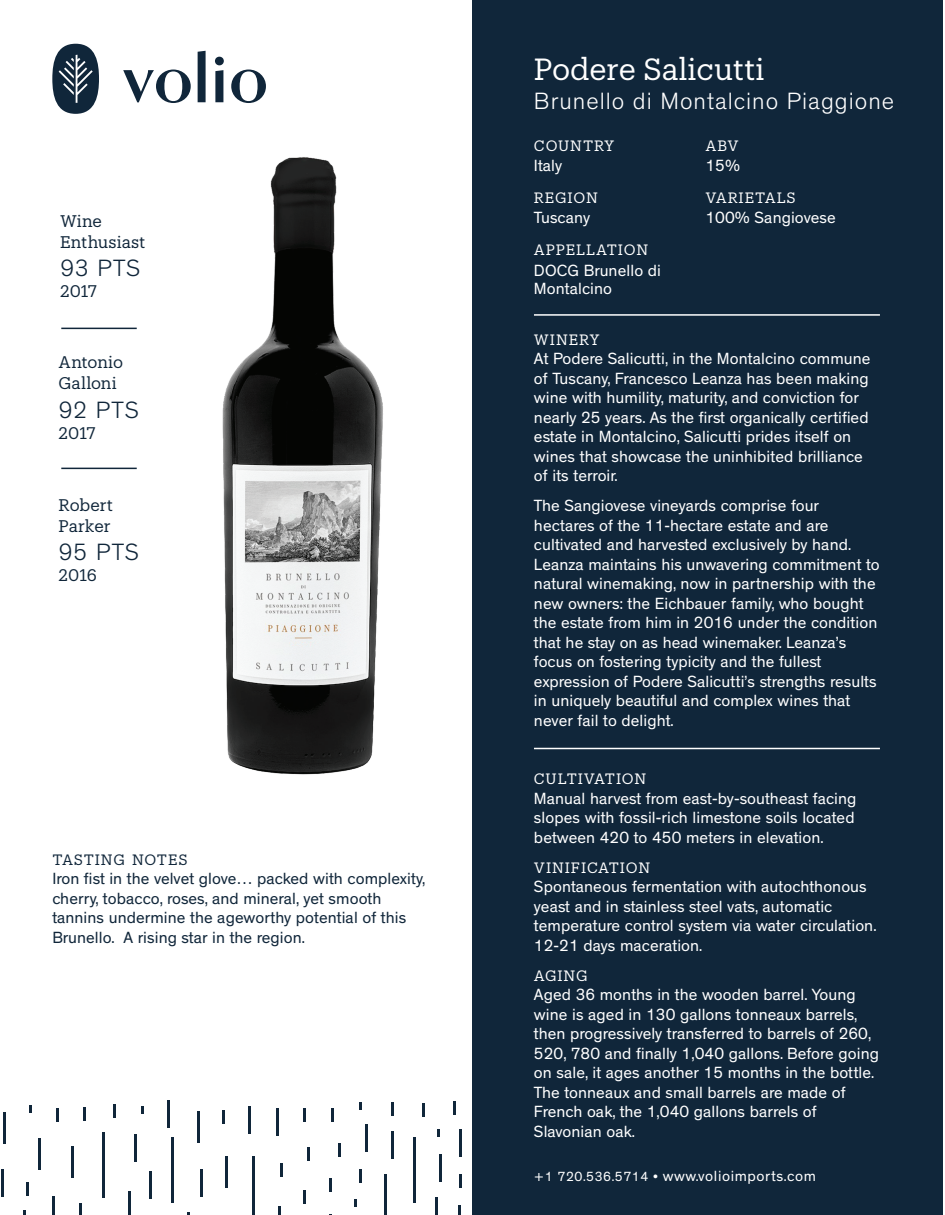
<style>
.page{position:relative;width:945px;height:1215px;background:#fff}
.page>*{position:absolute;margin:0;border:0;box-sizing:border-box;transform-origin:0 0}
.t1{font:30px "Produkt";color:#fff}
.t2{font:300 24px "Theinhardt";letter-spacing:.04em;color:#fff}
.t3{font:300 24px "Theinhardt";letter-spacing:.04em;color:#10263a}
.t4{font:16.5px/19.5px "Theinhardt";letter-spacing:.005em;color:#fff}
.t5{font:16.5px/19.5px "Theinhardt";letter-spacing:.005em;color:#10263a}
.t6{font:16.5px/21px "Produkt";color:#10263a}
.t7{font:15px "Theinhardt";letter-spacing:.04em;color:#fff}
.t8{font:14.7px "Produkt";letter-spacing:.06em;color:#fff}
.t9{font:14.7px "Produkt";letter-spacing:.045em;color:#10263a}
.s1{font-size:13.5px}
</style>
<div class="page">
<img style="left:61px;top:92px;width:322px;height:683px">
<div style="left:472px;top:0;width:471px;height:1215px;background:#10263a"></div>
<hr style="left:61px;top:328px;width:76px;height:1px;background:#10263a">
<svg style="left:52px;top:44px;width:47px;height:70px"></svg>
<svg style="left:198px;top:51px;width:8px;height:51px"></svg>
<svg style="left:215px;top:57px;width:9px;height:45px"></svg>
<svg style="left:123px;top:70px;width:68px;height:33px"></svg>
<svg style="left:231px;top:70px;width:35px;height:33px"></svg>
<hr style="left:276px;top:1109px;width:3px;height:27px;background:#10263a">
<hr style="left:248px;top:1106px;width:3px;height:27px;background:#10263a">
<hr style="left:1px;top:1170px;width:3px;height:27px;background:#10263a">
<hr style="left:128px;top:1191px;width:3px;height:24px;background:#10263a">
<hr style="left:439px;top:1154px;width:2px;height:27px;background:#10263a">
<hr style="left:200px;top:1169px;width:2px;height:27px;background:#10263a">
<hr style="left:168px;top:1100px;width:2px;height:27px;background:#10263a">
<hr style="left:134px;top:1134px;width:3px;height:27px;background:#10263a">
<hr style="left:391px;top:1132px;width:3px;height:27px;background:#10263a">
<hr style="left:459px;top:1129px;width:3px;height:27px;background:#10263a">
<hr style="left:149px;top:1171px;width:3px;height:27px;background:#10263a">
<hr style="left:365px;top:1124px;width:3px;height:27px;background:#10263a">
<hr style="left:252px;top:1156px;width:3px;height:59px;background:#10263a">
<svg style="left:435px;top:1197px;width:2px;height:18px"></svg>
<svg style="left:278px;top:1206px;width:2px;height:9px"></svg>
<hr style="left:172px;top:1137px;width:2px;height:66px;background:#10263a">
<hr style="left:384px;top:1174px;width:3px;height:41px;background:#10263a">
<hr style="left:52px;top:1196px;width:3px;height:19px;background:#10263a">
<svg style="left:458px;top:1206px;width:3px;height:9px"></svg>
<hr style="left:414px;top:1137px;width:2px;height:65px;background:#10263a">
<hr style="left:102px;top:1132px;width:3px;height:66px;background:#10263a">
<hr style="left:113px;top:1104px;width:3px;height:14px;background:#10263a">
<hr style="left:391px;top:1102px;width:3px;height:14px;background:#10263a">
<svg style="left:303px;top:1191px;width:3px;height:13px"></svg>
<svg style="left:79px;top:1203px;width:3px;height:12px"></svg>
<svg style="left:330px;top:1178px;width:2px;height:13px"></svg>
<svg style="left:359px;top:1169px;width:3px;height:13px"></svg>
<svg style="left:83px;top:1107px;width:3px;height:13px"></svg>
<svg style="left:338px;top:1144px;width:3px;height:13px"></svg>
<svg style="left:459px;top:1175px;width:3px;height:13px"></svg>
<svg style="left:281px;top:1163px;width:2px;height:14px"></svg>
<hr style="left:307px;top:1147px;width:3px;height:14px;background:#10263a">
<hr style="left:56px;top:1108px;width:3px;height:14px;background:#10263a">
<hr style="left:331px;top:1108px;width:3px;height:14px;background:#10263a">
<hr style="left:222px;top:1110px;width:3px;height:14px;background:#10263a">
<svg style="left:454px;top:1102px;width:2px;height:13px"></svg>
<hr style="left:26px;top:1182px;width:3px;height:14px;background:#10263a">
<svg style="left:422px;top:1104px;width:3px;height:13px"></svg>
<hr style="left:303px;top:1108px;width:3px;height:14px;background:#10263a">
<hr style="left:198px;top:1111px;width:2px;height:31px;background:#10263a">
<hr style="left:38px;top:1138px;width:3px;height:31px;background:#10263a">
<hr style="left:71px;top:1147px;width:2px;height:31px;background:#10263a">
<hr style="left:3px;top:1112px;width:3px;height:31px;background:#10263a">
<hr style="left:226px;top:1157px;width:2px;height:31px;background:#10263a">
<svg style="left:438px;top:1129px;width:2px;height:8px"></svg>
<svg style="left:354px;top:1199px;width:3px;height:8px"></svg>
<svg style="left:29px;top:1106px;width:3px;height:7px"></svg>
<svg style="left:141px;top:1106px;width:3px;height:7px"></svg>
<svg style="left:359px;top:1102px;width:3px;height:8px"></svg>
<hr style="left:534px;top:748px;width:346px;height:1px;background:#fff">
<hr style="left:534px;top:314px;width:346px;height:2px;background:#fff">
<hr style="left:61px;top:468px;width:76px;height:1px;background:#10263a">
<p class="t6" style="left:60px;top:209px;width:87px">Wine<br>Enthusiast</p>
<h2 class="t3" style="left:60px;top:254px;width:82px">93 PTS</h2>
<p class="t6" style="left:60px;top:280px;width:38px">2017</p>
<p class="t6" style="left:59px;top:351px;width:66px">Antonio<br>Galloni</p>
<h2 class="t3" style="left:59px;top:396px;width:82px">92 PTS</h2>
<p class="t6" style="left:59px;top:421px;width:38px">2017</p>
<p class="t6" style="left:59px;top:493px;width:56px">Robert<br>Parker</p>
<h2 class="t3" style="left:59px;top:538px;width:82px">95 PTS</h2>
<p class="t6" style="left:59px;top:564px;width:40px">2016</p>
<p class="t9" style="left:52px;top:849px;width:137px">TASTING NOTES</p>
<p class="t5" style="left:52px;top:870px;width:374px">Iron fist in the velvet glove… packed with complexity, cherry, tobacco, roses, and mineral, yet smooth tannins undermine the ageworthy potential of this Brunello. A rising star in the region.</p>
<h1 class="t1" style="left:534px;top:49px;width:232px">Podere Salicutti</h1>
<h2 class="t2" style="left:534px;top:87px;width:362px">Brunello di Montalcino Piaggione</h2>
<p class="t8" style="left:534px;top:135px;width:82px">COUNTRY</p>
<p class="t4" style="left:534px;top:157px;width:30px">Italy</p>
<p class="t8" style="left:534px;top:187px;width:66px">REGION</p>
<p class="t4" style="left:534px;top:208px;width:58px">Tuscany</p>
<p class="t8" style="left:534px;top:240px;width:116px">APPELLATION</p>
<p class="t4" style="left:534px;top:262px;width:129px;line-height:18px">DOCG Brunello di<br>Montalcino</p>
<p class="t8" style="left:705px;top:135px;width:35px">ABV</p>
<p class="t4" style="left:705px;top:157px;width:36px">15%</p>
<p class="t8" style="left:705px;top:187px;width:92px">VARIETALS</p>
<p class="t4" style="left:705px;top:208px;width:132px">100% Sangiovese</p>
<p class="t8" style="left:534px;top:329px;width:67px">WINERY</p>
<p class="t4" style="left:534px;top:350px;width:338px">At Podere Salicutti, in the Montalcino commune of Tuscany, Francesco Leanza has been making wine with humility, maturity, and conviction for nearly 25 years. As the first organically certified estate in Montalcino, Salicutti prides itself on wines that showcase the uninhibited brilliance of its terroir.</p>
<p class="t4" style="left:534px;top:497px;width:347px">The Sangiovese vineyards comprise four hectares of the 11-hectare estate and are cultivated and harvested exclusively by hand.<br>Leanza maintains his unwavering commitment to natural winemaking, now in partnership with the new owners: the Eichbauer family, who bought the estate from him in 2016 under the condition that he stay on as head winemaker. Leanza’s focus on fostering typicity and the fullest expression of Podere Salicutti’s strengths results in uniquely beautiful and complex wines that never fail to delight.</p>
<p class="t8" style="left:534px;top:769px;width:114px">CULTIVATION</p>
<p class="t4" style="left:534px;top:789px;width:324px;text-align:justify">Manual harvest from east-by-southeast facing slopes with fossil-rich limestone soils located between 420 to 450 meters in elevation.</p>
<p class="t8" style="left:534px;top:857px;width:118px">VINIFICATION</p>
<p class="t4" style="left:534px;top:877px;width:344px">Spontaneous fermentation with autochthonous yeast and in stainless steel vats, automatic temperature control system via water circulation.<br>12-21 days maceration.</p>
<p class="t8" style="left:534px;top:965px;width:55px">AGING</p>
<p class="t4" style="left:534px;top:985px;width:346px">Aged 36 months in the wooden barrel. Young wine is aged in 130 gallons tonneaux barrels, then progressively transferred to barrels of 260, 520, 780 and finally 1,040 gallons. Before going on sale, it ages another 15 months in the bottle.<br>The tonneaux and small barrels are made of French oak, the 1,040 gallons barrels of Slavonian oak.</p>
<p class="t7" style="left:534px;top:1167px;width:284px"><span class="s1">+1 720.536.5714 •</span> www.volioimports.com</p>
</div>
